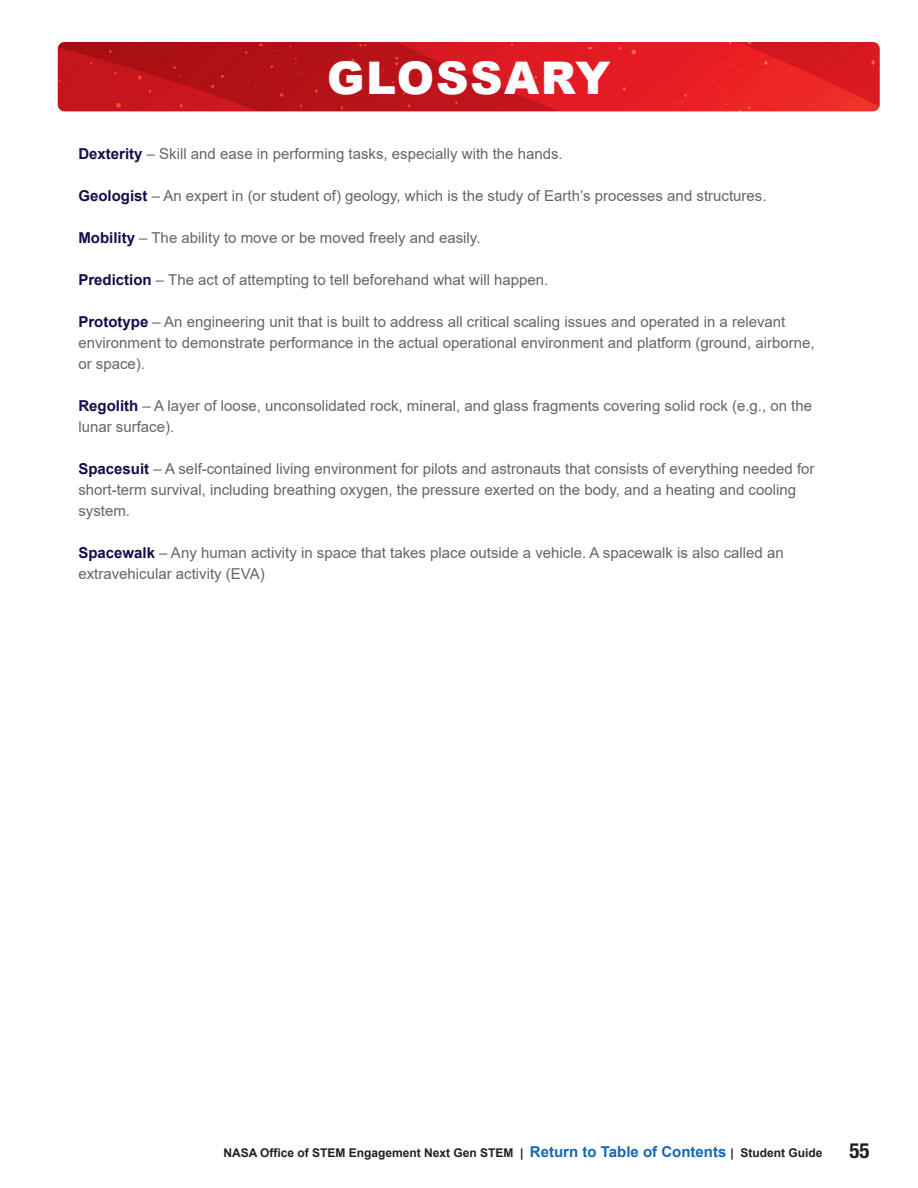
<style>
.page{position:relative;width:918px;height:1188px;background:#fff}
.page>*{position:absolute;margin:0;border:0;box-sizing:border-box;transform-origin:0 0}
.t1{font:900 45px "Arial";letter-spacing:.035em;color:#fff}
.t2{font:700 condensed 21px "Helvetica Neue LT Std";color:#231f20}
.t3{font:15px/21px "Arial";color:#62656a}
.t4{font:700 12px "Arial";color:#231f20}
.s1{font-weight:700;color:#160c4b}
.s2{font-size:15px;color:#1767b3}
</style>
<div class="page">
<img style="left:58px;top:42px;width:822px;height:69px">
<h1 class="t1" style="left:327px;top:45px;width:285px">GLOSSARY</h1>
<p class="t3" style="left:78px;top:143px;width:486px"><span class="s1">Dexterity</span> – Skill and ease in performing tasks, especially with the hands.</p>
<p class="t3" style="left:78px;top:185px;width:690px"><span class="s1">Geologist</span> – An expert in (or student of) geology, which is the study of Earth’s processes and structures.</p>
<p class="t3" style="left:78px;top:227px;width:404px"><span class="s1">Mobility</span> – The ability to move or be moved freely and easily.</p>
<p class="t3" style="left:78px;top:269px;width:471px"><span class="s1">Prediction</span> – The act of attempting to tell beforehand what will happen.</p>
<p class="t3" style="left:78px;top:311px;width:738px"><span class="s1">Prototype</span> – An engineering unit that is built to address all critical scaling issues and operated in a relevant environment to demonstrate performance in the actual operational environment and platform (ground, airborne, or space).</p>
<p class="t3" style="left:78px;top:395px;width:735px"><span class="s1">Regolith</span> – A layer of loose, unconsolidated rock, mineral, and glass fragments covering solid rock (e.g., on the lunar surface).</p>
<p class="t3" style="left:78px;top:458px;width:738px"><span class="s1">Spacesuit</span> – A self-contained living environment for pilots and astronauts that consists of everything needed for short-term survival, including breathing oxygen, the pressure exerted on the body, and a heating and cooling system.</p>
<p class="t3" style="left:78px;top:542px;width:707px"><span class="s1">Spacewalk</span> – Any human activity in space that takes place outside a vehicle. A spacewalk is also called an extravehicular activity (EVA)</p>
<p class="t4" style="left:223px;top:1145px;width:601px">NASA Office of STEM Engagement Next Gen STEM | <span class="s2">Return to Table of Contents</span> | Student Guide</p>
<h2 class="t2" style="left:849px;top:1138px;width:22px">55</h2>
</div>
